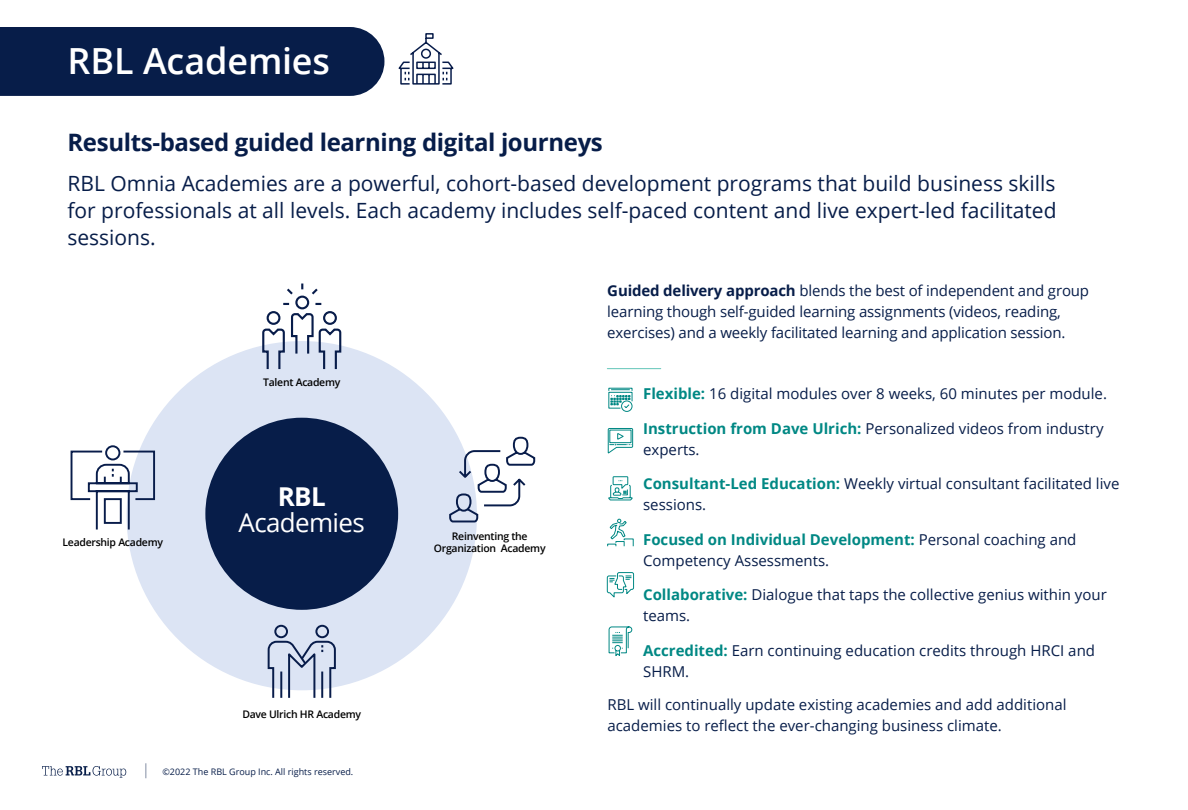
<style>
.page{position:relative;width:1188px;height:810px;background:#fff}
.page>*{position:absolute;margin:0;border:0;box-sizing:border-box;transform-origin:0 0}
.t1{font:600 36px "Open Sans";letter-spacing:-.005em;color:#fff}
.t2{font:25.95px "Open Sans";letter-spacing:-.025em;color:#fff}
.t3{font:700 25.95px "Open Sans";color:#fff}
.t4{font:700 24px "Open Sans";letter-spacing:-.015em;color:#071d49}
.t5{font:21px/27px "Open Sans";color:#071d49;text-align:justify}
.t6{font:15px/21px "Open Sans";color:#071d49}
.t7{font:600 10.5px/12.1px "Open Sans";letter-spacing:-.025em;color:#000;text-align:center}
.t8{font:9px "Open Sans";color:#071d49}
.s1{font-weight:700}
.s2{font-weight:700;color:#008884}
</style>
<div class="page">
<svg style="left:42px;top:766px;width:84px;height:12px"></svg>
<svg style="left:145px;top:763px;width:1px;height:15px"></svg>
<div style="left:0;top:27px;width:384px;height:69px;background:#071d49"></div>
<svg style="left:398px;top:33px;width:56px;height:52px"></svg>
<div style="left:127px;top:341px;width:350px;height:349px;background:#dce4f4;border-radius:50%"></div>
<div style="left:205px;top:418px;width:193px;height:192px;background:#071d49;border-radius:50%"></div>
<svg style="left:70px;top:444px;width:86px;height:87px"></svg>
<svg style="left:449px;top:436px;width:87px;height:87px"></svg>
<svg style="left:267px;top:624px;width:69px;height:74px"></svg>
<svg style="left:261px;top:283px;width:81px;height:87px"></svg>
<hr style="left:607px;top:368px;width:54px;height:1px;background:#5ec4b6">
<svg style="left:608px;top:476px;width:25px;height:25px"></svg>
<svg style="left:607px;top:428px;width:26px;height:26px"></svg>
<svg style="left:607px;top:572px;width:27px;height:26px"></svg>
<svg style="left:608px;top:626px;width:25px;height:30px"></svg>
<svg style="left:608px;top:387px;width:25px;height:25px"></svg>
<svg style="left:607px;top:518px;width:27px;height:29px"></svg>
<h1 class="t1" style="left:68px;top:36px;width:264px">RBL Academies</h1>
<h3 class="t4" style="left:68px;top:125px;width:537px">Results-based guided learning digital journeys</h3>
<h3 class="t5" style="left:68px;top:170px;width:991px">RBL Omnia Academies are a powerful, cohort-based development programs that build business skills for professionals at all levels. Each academy includes self-paced content and live expert-led facilitated sessions.</h3>
<p class="t7" style="left:263px;top:376px;width:79px">Talent Academy</p>
<p class="t7" style="left:63px;top:536px;width:102px">Leadership Academy</p>
<h2 class="t3" style="left:278px;top:478px;width:49px">RBL</h2>
<h2 class="t2" style="left:239px;top:504px;width:128px">Academies</h2>
<p class="t7" style="left:242px;top:708px;width:120px">Dave Ulrich HR Academy</p>
<p class="t8" style="left:162px;top:765px;width:192px">©2022 The RBL Group Inc. All rights reserved.</p>
<p class="t7" style="left:434px;top:530px;width:113px">Reinventing the<br>Organization Academy</p>
<p class="t6" style="left:607px;top:279px;width:483px"><span class="s1">Guided delivery approach</span> blends the best of independent and group learning though self-guided learning assignments (videos, reading, exercises) and a weekly facilitated learning and application session.</p>
<p class="t6" style="left:643px;top:383px;width:465px"><span class="s2">Flexible:</span> 16 digital modules over 8 weeks, 60 minutes per module.</p>
<p class="t6" style="left:643px;top:417px;width:462px"><span class="s2">Instruction from Dave Ulrich:</span> Personalized videos from industry experts.</p>
<p class="t6" style="left:643px;top:473px;width:478px"><span class="s2">Consultant-Led Education:</span> Weekly virtual consultant facilitated live sessions.</p>
<p class="t6" style="left:643px;top:528px;width:435px"><span class="s2">Focused on Individual Development:</span> Personal coaching and<br>Competency Assessments.</p>
<p class="t6" style="left:643px;top:584px;width:465px"><span class="s2">Collaborative:</span> Dialogue that taps the collective genius within your teams.</p>
<p class="t6" style="left:643px;top:639px;width:453px"><span class="s2">Accredited:</span> Earn continuing education credits through HRCI and<br>SHRM.</p>
<p class="t6" style="left:608px;top:693px;width:461px">RBL will continually update existing academies and add additional academies to reflect the ever-changing business climate.</p>
</div>
